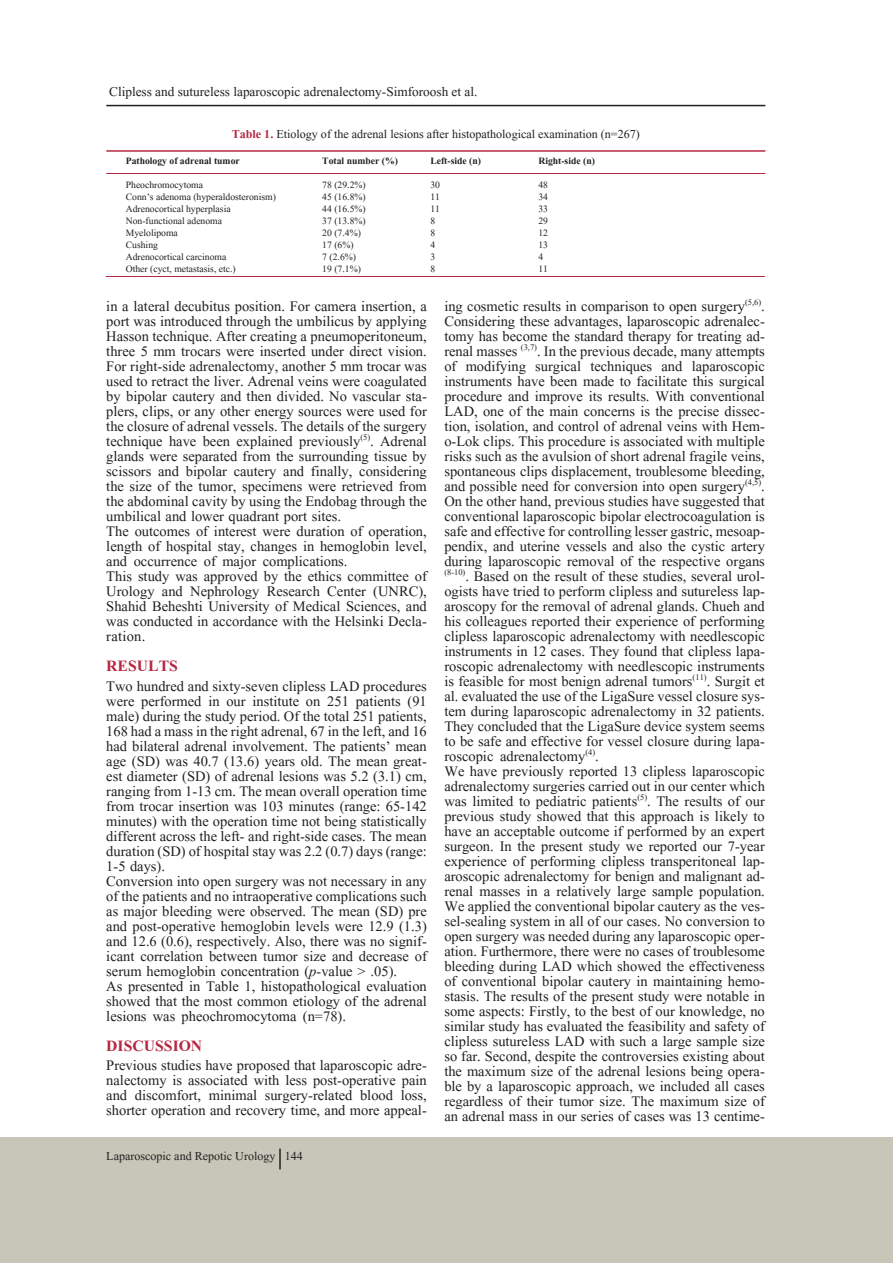
<style>
.page{position:relative;width:893px;height:1263px;background:#fff}
.page>*{position:absolute;margin:0;border:0;box-sizing:border-box;transform-origin:0 0}
.t1{font:700 19.5px "Aparajita";color:#b62841}
.t2{font:18px/15px "Aparajita";color:#231f20;text-align:justify}
.t3{font:16.5px "Aparajita";color:#231f20}
.t4{font:15px "Aparajita";color:#231f20}
.t5{font:12px "Aparajita";color:#231f20}
.t6{font:700 12px "Aparajita";color:#231f20}
.s1{font-weight:700;color:#b62841}
.s2{font-style:italic}
</style>
<div class="page">
<div style="left:0;top:1137px;width:893px;height:126px;background:#c7c7b9"></div>
<hr style="left:106px;top:105px;width:659px;height:1px;background:#231f20">
<hr style="left:106px;top:150px;width:659px;height:2px;background:#b62841">
<hr style="left:106px;top:173px;width:659px;height:1px;background:#b62841">
<hr style="left:106px;top:276px;width:659px;height:1px;background:#b62841">
<hr style="left:279px;top:1148px;width:2px;height:21px;background:#231f20">
<p class="t3" style="left:109px;top:83px;width:370px">Clipless and sutureless laparoscopic adrenalectomy-Simforoosh et al.</p>
<p class="t4" style="left:232px;top:126px;width:410px"><span class="s1">Table 1.</span> Etiology of the adrenal lesions after histopathological examination (n=267)</p>
<p class="t6" style="left:126px;top:156px;width:115px">Pathology of adrenal tumor</p>
<p class="t6" style="left:322px;top:156px;width:77px">Total number (%)</p>
<p class="t6" style="left:430px;top:156px;width:52px">Left-side (n)</p>
<p class="t6" style="left:538px;top:156px;width:58px">Right-side (n)</p>
<p class="t5" style="left:126px;top:179px;width:79px">Pheochromocytoma</p>
<p class="t5" style="left:322px;top:179px;width:45px">78 (29.2%)</p>
<p class="t5" style="left:430px;top:179px;width:11px">30</p>
<p class="t5" style="left:538px;top:179px;width:11px">48</p>
<p class="t5" style="left:126px;top:191px;width:152px">Conn’s adenoma (hyperaldosteronism)</p>
<p class="t5" style="left:322px;top:191px;width:45px">45 (16.8%)</p>
<p class="t5" style="left:430px;top:191px;width:11px">11</p>
<p class="t5" style="left:538px;top:191px;width:11px">34</p>
<p class="t5" style="left:126px;top:203px;width:106px">Adrenocortical hyperplasia</p>
<p class="t5" style="left:322px;top:203px;width:45px">44 (16.5%)</p>
<p class="t5" style="left:430px;top:203px;width:11px">11</p>
<p class="t5" style="left:538px;top:203px;width:11px">33</p>
<p class="t5" style="left:126px;top:215px;width:98px">Non-functional adenoma</p>
<p class="t5" style="left:322px;top:215px;width:45px">37 (13.8%)</p>
<p class="t5" style="left:430px;top:215px;width:6px">8</p>
<p class="t5" style="left:538px;top:215px;width:11px">29</p>
<p class="t5" style="left:126px;top:227px;width:54px">Myelolipoma</p>
<p class="t5" style="left:322px;top:227px;width:40px">20 (7.4%)</p>
<p class="t5" style="left:430px;top:227px;width:6px">8</p>
<p class="t5" style="left:538px;top:227px;width:11px">12</p>
<p class="t5" style="left:126px;top:239px;width:34px">Cushing</p>
<p class="t5" style="left:322px;top:239px;width:33px">17 (6%)</p>
<p class="t5" style="left:430px;top:239px;width:6px">4</p>
<p class="t5" style="left:538px;top:239px;width:11px">13</p>
<p class="t5" style="left:126px;top:251px;width:102px">Adrenocortical carcinoma</p>
<p class="t5" style="left:322px;top:251px;width:35px">7 (2.6%)</p>
<p class="t5" style="left:430px;top:251px;width:6px">3</p>
<p class="t5" style="left:538px;top:251px;width:6px">4</p>
<p class="t5" style="left:126px;top:263px;width:111px">Other (cyct, metastasis, etc.)</p>
<p class="t5" style="left:322px;top:263px;width:40px">19 (7.1%)</p>
<p class="t5" style="left:430px;top:263px;width:6px">8</p>
<p class="t5" style="left:538px;top:263px;width:11px">11</p>
<p class="t2" style="left:106px;top:301px;width:322px">in a lateral decubitus position. For camera insertion, a port was introduced through the umbilicus by applying Hasson technique. After creating a pneumoperitoneum, three 5 mm trocars were inserted under direct vision.<br>For right-side adrenalectomy, another 5 mm trocar was used to retract the liver. Adrenal veins were coagulated by bipolar cautery and then divided. No vascular sta&shy;plers, clips, or any other energy sources were used for the closure of adrenal vessels. The details of the surgery technique have been explained previously<sup>(5)</sup>. Adrenal glands were separated from the surrounding tissue by scissors and bipolar cautery and finally, considering the size of the tumor, specimens were retrieved from the abdominal cavity by using the Endobag through the umbilical and lower quadrant port sites.</p>
<p class="t2" style="left:106px;top:526px;width:322px">The outcomes of interest were duration of operation, length of hospital stay, changes in hemoglobin level, and occurrence of major complications.</p>
<p class="t2" style="left:106px;top:571px;width:322px">This study was approved by the ethics committee of Urology and Nephrology Research Center (UNRC), Shahid Beheshti University of Medical Sciences, and was conducted in accordance with the Helsinki Decla&shy;ration.</p>
<p class="t1" style="left:106px;top:657px;width:73px">RESULTS</p>
<p class="t2" style="left:106px;top:680px;width:322px">Two hundred and sixty-seven clipless LAD procedures were performed in our institute on 251 patients (91 male) during the study period. Of the total 251 patients, 168 had a mass in the right adrenal, 67 in the left, and 16 had bilateral adrenal involvement. The patients’ mean age (SD) was 40.7 (13.6) years old. The mean great&shy;est diameter (SD) of adrenal lesions was 5.2 (3.1) cm, ranging from 1-13 cm. The mean overall operation time from trocar insertion was 103 minutes (range: 65-142 minutes) with the operation time not being statistically different across the left- and right-side cases. The mean duration (SD) of hospital stay was 2.2 (0.7) days (range:<br>1-5 days).</p>
<p class="t2" style="left:106px;top:875px;width:322px">Conversion into open surgery was not necessary in any of the patients and no intraoperative complications such as major bleeding were observed. The mean (SD) pre and post-operative hemoglobin levels were 12.9 (1.3) and 12.6 (0.6), respectively. Also, there was no signif&shy;icant correlation between tumor size and decrease of serum hemoglobin concentration (<span class="s2">p</span>-value &gt; .05).</p>
<p class="t2" style="left:106px;top:980px;width:322px">As presented in Table 1, histopathological evaluation showed that the most common etiology of the adrenal lesions was pheochromocytoma (n=78).</p>
<p class="t1" style="left:106px;top:1036px;width:98px">DISCUSSION</p>
<p class="t2" style="left:106px;top:1060px;width:322px">Previous studies have proposed that laparoscopic adre&shy;nalectomy is associated with less post-operative pain and discomfort, minimal surgery-related blood loss, shorter operation and recovery time, and more appeal-</p>
<p class="t4" style="left:106px;top:1148px;width:198px">Laparoscopic and Repotic Urology 144</p>
<p class="t2" style="left:444px;top:301px;width:322px">ing cosmetic results in comparison to open surgery<sup>(5,6)</sup>.<br>Considering these advantages, laparoscopic adrenalec&shy;tomy has become the standard therapy for treating ad&shy;renal masses <sup>(3,7)</sup>. In the previous decade, many attempts of modifying surgical techniques and laparoscopic instruments have been made to facilitate this surgical procedure and improve its results. With conventional LAD, one of the main concerns is the precise dissec&shy;tion, isolation, and control of adrenal veins with Hem&shy;o-Lok clips. This procedure is associated with multiple risks such as the avulsion of short adrenal fragile veins, spontaneous clips displacement, troublesome bleeding, and possible need for conversion into open surgery<sup>(4,5)</sup>.<br>On the other hand, previous studies have suggested that conventional laparoscopic bipolar electrocoagulation is safe and effective for controlling lesser gastric, mesoap&shy;pendix, and uterine vessels and also the cystic artery during laparoscopic removal of the respective organs <sup>(8-10)</sup>. Based on the result of these studies, several urol&shy;ogists have tried to perform clipless and sutureless lap&shy;aroscopy for the removal of adrenal glands. Chueh and his colleagues reported their experience of performing clipless laparoscopic adrenalectomy with needlescopic instruments in 12 cases. They found that clipless lapa&shy;roscopic adrenalectomy with needlescopic instruments is feasible for most benign adrenal tumors<sup>(11)</sup>. Surgit et al. evaluated the use of the LigaSure vessel closure sys&shy;tem during laparoscopic adrenalectomy in 32 patients.<br>They concluded that the LigaSure device system seems to be safe and effective for vessel closure during lapa&shy;roscopic adrenalectomy<sup>(4)</sup>.</p>
<p class="t2" style="left:444px;top:766px;width:322px">We have previously reported 13 clipless laparoscopic adrenalectomy surgeries carried out in our center which was limited to pediatric patients<sup>(5)</sup>. The results of our previous study showed that this approach is likely to have an acceptable outcome if performed by an expert surgeon. In the present study we reported our 7-year experience of performing clipless transperitoneal lap&shy;aroscopic adrenalectomy for benign and malignant ad&shy;renal masses in a relatively large sample population.<br>We applied the conventional bipolar cautery as the ves&shy;sel-sealing system in all of our cases. No conversion to open surgery was needed during any laparoscopic oper&shy;ation. Furthermore, there were no cases of troublesome bleeding during LAD which showed the effectiveness of conventional bipolar cautery in maintaining hemo&shy;stasis. The results of the present study were notable in some aspects: Firstly, to the best of our knowledge, no similar study has evaluated the feasibility and safety of clipless sutureless LAD with such a large sample size so far. Second, despite the controversies existing about the maximum size of the adrenal lesions being opera&shy;ble by a laparoscopic approach, we included all cases regardless of their tumor size. The maximum size of an adrenal mass in our series of cases was 13 centime-</p>
</div>
